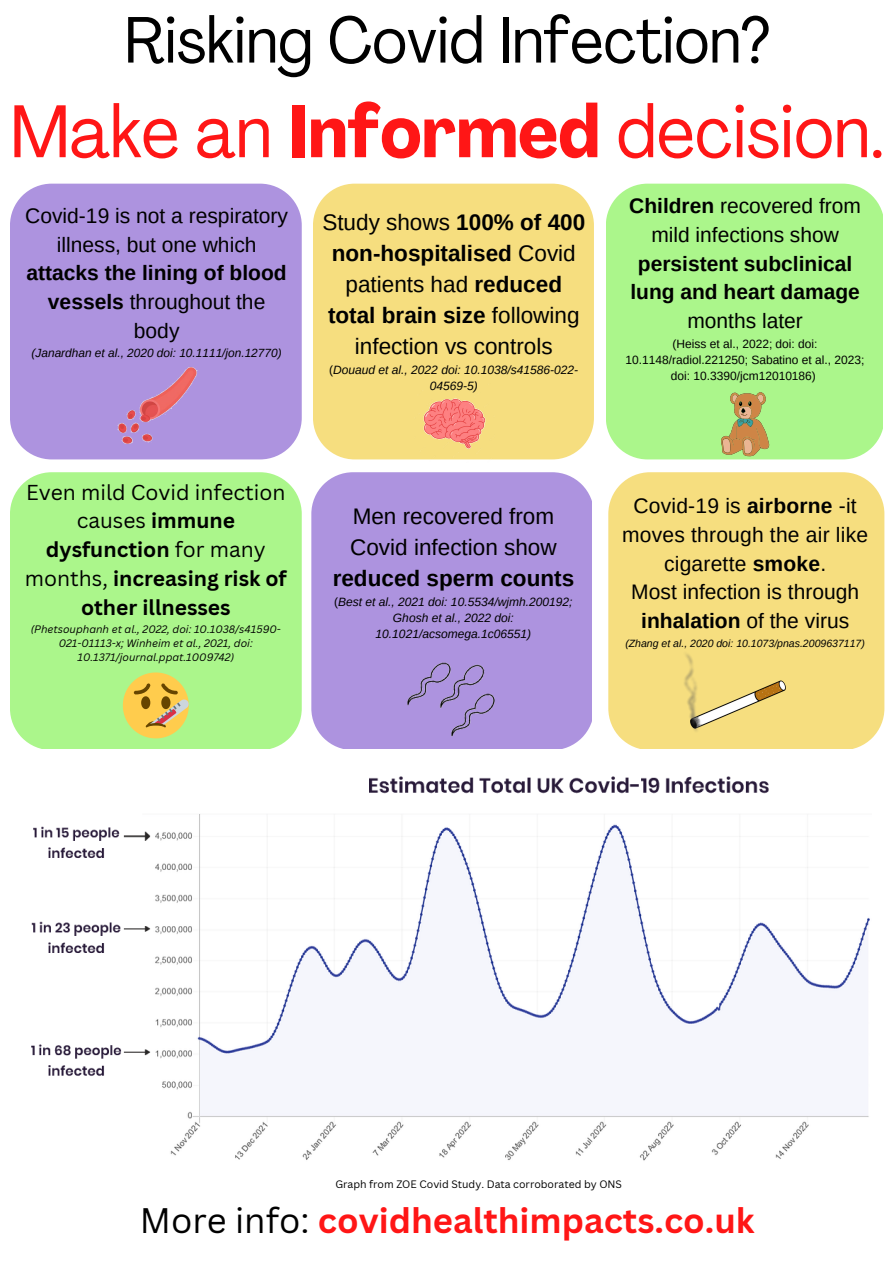
<style>
.page{position:relative;width:894px;height:1264px;background:#fff}
.page>*{position:absolute;margin:0;border:0;box-sizing:border-box;transform-origin:0 0}
.t1{font:condensed 73.5px "Agrandir";color:#ff1616}
.t2{font:condensed 64.5px "Agrandir";color:#000}
.t3{font:700 34.5px "Canva Sans";color:#ff1616}
.t4{font:22.5px/31px "Arimo";color:#000;text-align:center}
.t5{font:700 22.5px "Arimo";color:#000}
.t6{font:21px/29px "Arimo";color:#000;text-align:center}
.t7{font:700 21px/29px "Canva Sans";color:#000;text-align:center}
.t8{font:700 21px/28.7px "Arimo";color:#000;text-align:center}
.t9{font:italic 12px/16px "Arimo";color:#000;text-align:center}
.t10{font:12px/15.9px "Arimo";color:#000;text-align:center}
.t11{font:italic 11.85px "Arimo";color:#000}
.t12{font:italic 10.5px/14px "Canva Sans";color:#000;text-align:center}
.t13{font:italic 10.5px "Arimo";color:#000}
.t14{font:10.5px "Canva Sans";color:#000}
.s1{font-weight:700}
.s2{font-weight:400}
.s3{font-style:normal}
.s4{font-weight:400;color:#000}
</style>
<div class="page">
<div style="left:10px;top:184px;width:292px;height:275px;background:#ad93df"></div>
<img style="left:112px;top:360px;width:90px;height:90px">
<div style="left:608px;top:472px;width:276px;height:276px;background:#f6de7f"></div>
<img style="left:682px;top:650px;width:103px;height:83px">
<div style="left:10px;top:472px;width:292px;height:276px;background:#abf68b"></div>
<div style="left:311px;top:472px;width:281px;height:276px;background:#ad93df"></div>
<div style="left:606px;top:184px;width:276px;height:275px;background:#abf68b"></div>
<div style="left:313px;top:184px;width:280px;height:275px;background:#f6de7f"></div>
<img style="left:414px;top:384px;width:80px;height:76px">
<svg style="left:123px;top:672px;width:66px;height:66px;background:#dbc55a"></svg>
<img style="left:31px;top:776px;width:839px;height:385px">
<img style="left:391px;top:640px;width:119px;height:109px">
<svg style="left:720px;top:392px;width:49px;height:64px;background:#b8af67"></svg>
<h2 class="t2" style="left:124px;top:14px;width:647px">Risking Covid Infection?</h2>
<h1 class="t1" style="left:10px;top:102px;width:875px">Make an <span class="s1">Informed</span> decision.</h1>
<p class="t6" style="left:25px;top:201px;width:264px">Covid-19 is not a respiratory illness, but one which</p>
<p class="t8" style="left:26px;top:259px;width:262px">attacks the lining of blood vessels <span class="s2">throughout the body</span></p>
<p class="t11" style="left:32px;top:347px;width:251px">(Janardhan et al., 2020 doi: 10.1111/jon.12770)</p>
<p class="t4" style="left:322px;top:206px;width:264px">Study shows <span class="s1">100% of 400 non-hospitalised</span> Covid patients had <span class="s1">reduced total brain size</span> following infection vs controls</p>
<p class="t9" style="left:329px;top:362px;width:250px"><span class="s3">(</span>Douaud et al., 2022 doi: 10.1038/s41586-022-<br>04569-5)</p>
<p class="t7" style="left:25px;top:477px;width:263px"><span class="s2">Even mild Covid infection causes</span> immune dysfunction <span class="s2">for many months,</span> increasing risk of other illnesses</p>
<p class="t12" style="left:31px;top:621px;width:251px">(Phetsouphanh et al., 2022, doi: 10.1038/s41590-<br>021-01113-x; Winheim et al., 2021, doi:<br>10.1371/journal.ppat.1009742)</p>
<p class="t4" style="left:350px;top:500px;width:208px;text-align:left">Men recovered from<br>Covid infection show</p>
<p class="t5" style="left:332px;top:565px;width:243px">reduced sperm counts</p>
<p class="t9" style="left:334px;top:593px;width:240px"><span class="s3">(</span>Best et al., 2021 doi: 10.5534/wjmh.200192;<br>Ghosh et al., 2022 doi:<br>10.1021/acsomega.1c06551)</p>
<p class="t6" style="left:629px;top:191px;width:233px"><span class="s1">Children</span> recovered from mild infections show</p>
<p class="t8" style="left:630px;top:249px;width:231px">persistent subclinical lung and heart damage</p>
<p class="t6" style="left:687px;top:306px;width:117px">months later</p>
<p class="t10" style="left:625px;top:336px;width:240px">(Heiss et al., 2022; doi: doi:<br>10.1148/radiol.221250; Sabatino et al., 2023; doi: 10.3390/jcm12010186)</p>
<p class="t6" style="left:622px;top:491px;width:247px">Covid-19 is <span class="s1">airborne</span> -it moves through the air like cigarette <span class="s1">smoke</span>.<br>Most infection is through <span class="s1">inhalation</span> of the virus</p>
<p class="t13" style="left:625px;top:637px;width:241px">(Zhang et al., 2020 doi: 10.1073/pnas.2009637117)</p>
<p class="t14" style="left:335px;top:1176px;width:288px">Graph from ZOE Covid Study. Data corroborated by ONS</p>
<h3 class="t3" style="left:140px;top:1196px;width:616px"><span class="s4">More info:</span> covidhealthimpacts.co.uk</h3>
</div>
